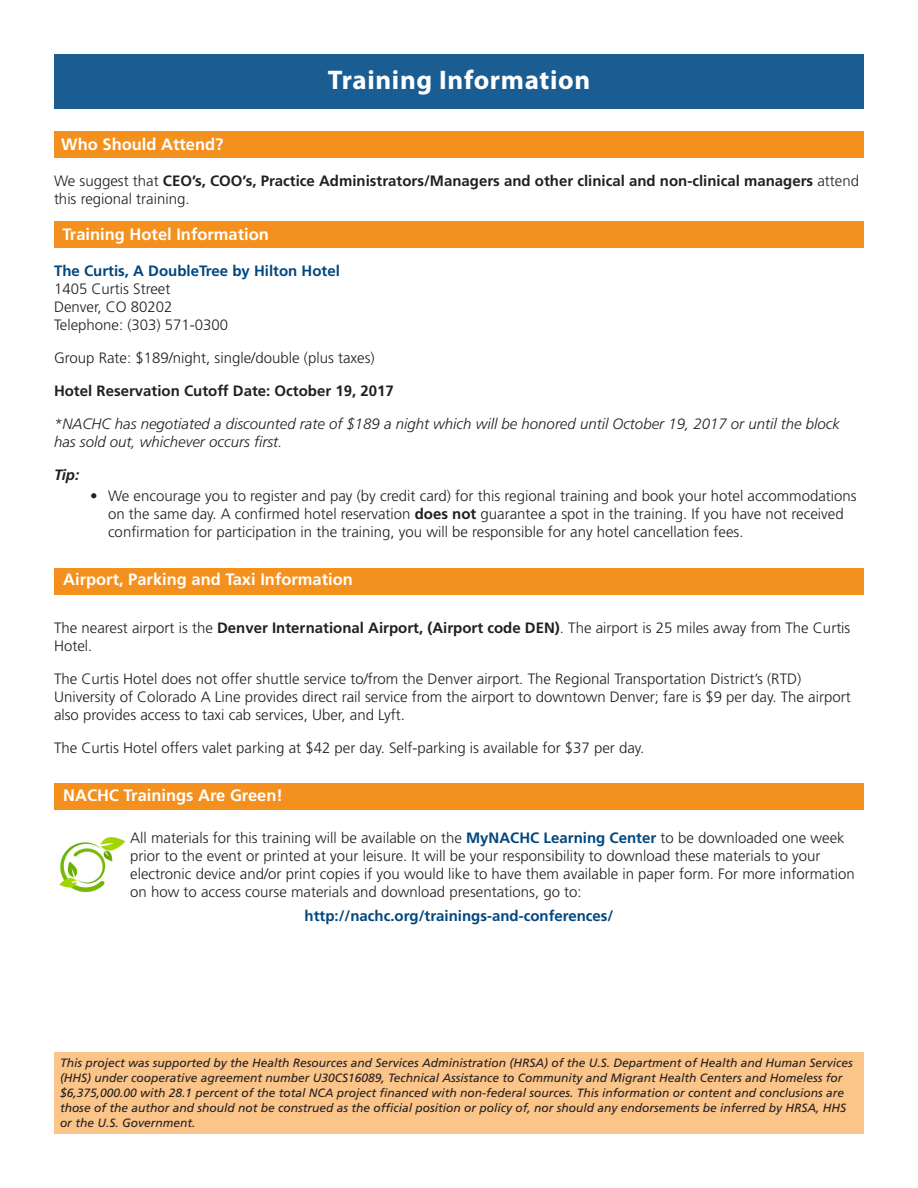
<style>
.page{position:relative;width:918px;height:1188px;background:#fff}
.page>*{position:absolute;margin:0;border:0;box-sizing:border-box;transform-origin:0 0}
.Flyer_hd1{font:700 27px "Myriad Pro";letter-spacing:.025em;color:#fff}
.t1{font:700 16.5px "Frutiger";color:#fff}
.t2{font:300 15px/18px "Frutiger";color:#231f20}
.t3{font:700 15px/18px "Frutiger";color:#231f20}
.t4{font:italic 300 15px/18px "Frutiger";color:#231f20}
.t5{font:700 15px "Frutiger";color:#00467e}
.t6{font:italic 700 15px "Frutiger";color:#231f20}
.Agenda_text{font:italic 12px/15px "Frutiger";color:#231f20}
.s1{font-weight:300}
.s2{font-weight:700}
.s3{font-weight:700;color:#00467e}
</style>
<div class="page">
<div style="left:54px;top:783px;width:810px;height:26px;background:#f4901d"></div>
<div style="left:54px;top:569px;width:810px;height:26px;background:#f4901d"></div>
<div style="left:54px;top:221px;width:810px;height:27px;background:#f4901d"></div>
<div style="left:54px;top:131px;width:810px;height:27px;background:#f4901d"></div>
<div style="left:55px;top:54px;width:809px;height:54px;background:#1a5d93"></div>
<img style="left:59px;top:837px;width:67px;height:56px">
<div style="left:54px;top:1052px;width:810px;height:82px;background:#fbc488"></div>
<p class="Flyer_hd1" style="left:328px;top:62px;width:264px">Training Information</p>
<p class="t1" style="left:61px;top:135px;width:164px">Who Should Attend?</p>
<p class="t3" style="left:54px;top:172px;width:807px"><span class="s1">We suggest that</span> CEO’s, COO’s, Practice Administrators/Managers and other clinical and non-clinical managers <span class="s1">attend this regional training.</span></p>
<p class="t1" style="left:62px;top:225px;width:208px">Training Hotel Information</p>
<p class="t5" style="left:54px;top:262px;width:287px">The Curtis, A DoubleTree by Hilton Hotel</p>
<p class="t2" style="left:54px;top:280px;width:118px">1405 Curtis Street</p>
<p class="t2" style="left:54px;top:298px;width:120px">Denver, CO 80202</p>
<p class="t2" style="left:54px;top:316px;width:176px">Telephone: (303) 571-0300</p>
<p class="t2" style="left:54px;top:349px;width:322px">Group Rate: $189/night, single/double (plus taxes)</p>
<p class="t3" style="left:54px;top:382px;width:341px">Hotel Reservation Cutoff Date: October 19, 2017</p>
<p class="t4" style="left:54px;top:415px;width:788px">*NACHC has negotiated a discounted rate of $189 a night which will be honored until October 19, 2017 or until the block has sold out, whichever occurs first.</p>
<p class="t6" style="left:54px;top:466px;width:27px">Tip:</p>
<p class="t2" style="left:108px;top:487px;width:750px;text-indent:-18px">• We encourage you to register and pay (by credit card) for this regional training and book your hotel accommodations on the same day. A confirmed hotel reservation <span class="s2">does not</span> guarantee a spot in the training. If you have not received confirmation for participation in the training, you will be responsible for any hotel cancellation fees.</p>
<p class="t1" style="left:63px;top:570px;width:291px">Airport, Parking and Taxi Information</p>
<p class="t2" style="left:54px;top:619px;width:798px">The nearest airport is the <span class="s2">Denver International Airport, (Airport code DEN)</span>. The airport is 25 miles away from The Curtis<br>Hotel.</p>
<p class="t2" style="left:54px;top:670px;width:798px">The Curtis Hotel does not offer shuttle service to/from the Denver airport. The Regional Transportation District’s (RTD)<br>University of Colorado A Line provides direct rail service from the airport to downtown Denver; fare is $9 per day. The airport also provides access to taxi cab services, Uber, and Lyft.</p>
<p class="t2" style="left:54px;top:739px;width:592px">The Curtis Hotel offers valet parking at $42 per day. Self-parking is available for $37 per day.</p>
<p class="t1" style="left:63px;top:786px;width:221px">NACHC Trainings Are Green!</p>
<p class="t2" style="left:130px;top:829px;width:726px">All materials for this training will be available on the <span class="s3">MyNACHC Learning Center</span> to be downloaded one week prior to the event or printed at your leisure. It will be your responsibility to download these materials to your electronic device and/or print copies if you would like to have them available in paper form. For more information on how to access course materials and download presentations, go to:</p>
<p class="t5" style="left:305px;top:907px;width:310px">http://nachc.org/trainings-and-conferences/</p>
<p class="Agenda_text" style="left:60px;top:1056px;width:794px">This project was supported by the Health Resources and Services Administration (HRSA) of the U.S. Department of Health and Human Services (HHS) under cooperative agreement number U30CS16089, Technical Assistance to Community and Migrant Health Centers and Homeless for $6,375,000.00 with 28.1 percent of the total NCA project financed with non-federal sources. This information or content and conclusions are those of the author and should not be construed as the official position or policy of, nor should any endorsements be inferred by HRSA, HHS or the U.S. Government.</p>
</div>
